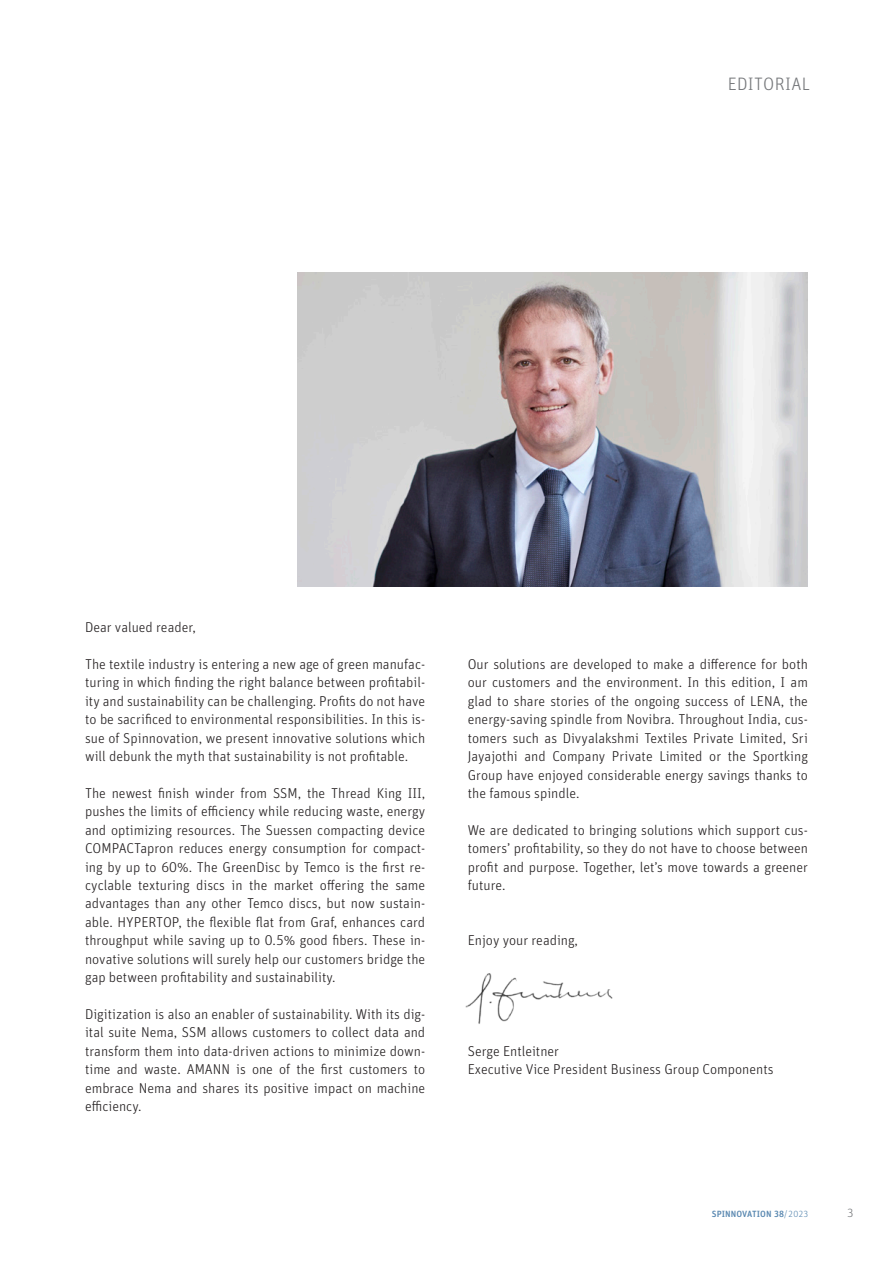
<style>
.page{position:relative;width:893px;height:1263px;background:#fff}
.page>*{position:absolute;margin:0;border:0;box-sizing:border-box;transform-origin:0 0}
.t1{font:300 18px "Unit Pro";letter-spacing:.02em;color:#76787b}
.t2{font:300 14.25px/18.5px "Unit Pro";color:#231f20;text-align:justify}
.t3{font:300 12px "Unit Pro";color:#76787b}
.t4{font:500 9px "Unit Pro";letter-spacing:.01em;color:#5887b0}
.s1{font-weight:300}
</style>
<div class="page">
<img style="left:298px;top:272px;width:510px;height:315px">
<img style="left:465px;top:973px;width:148px;height:51px">
<p class="t1" style="left:728px;top:71px;width:84px">EDITORIAL</p>
<p class="t2" style="left:85px;top:617px;width:112px">Dear valued reader,</p>
<p class="t2" style="left:85px;top:654px;width:342px">The textile industry is entering a new age of green manufac&shy;turing in which finding the right balance between profitabil&shy;ity and sustainability can be challenging. Profits do not have to be sacrificed to environmental responsibilities. In this is&shy;sue of Spinnovation, we present innovative solutions which will debunk the myth that sustainability is not profitable.</p>
<p class="t2" style="left:85px;top:783px;width:342px">The newest finish winder from SSM, the Thread King III, pushes the limits of efficiency while reducing waste, energy and optimizing resources. The Suessen compacting device COMPACTapron reduces energy consumption for compact&shy;ing by up to 60%. The GreenDisc by Temco is the first re&shy;cyclable texturing discs in the market offering the same advantages than any other Temco discs, but now sustain&shy;able. HYPERTOP, the flexible flat from Graf, enhances card throughput while saving up to 0.5% good fibers. These in&shy;novative solutions will surely help our customers bridge the gap between profitability and sustainability.</p>
<p class="t2" style="left:85px;top:1004px;width:342px">Digitization is also an enabler of sustainability. With its dig&shy;ital suite Nema, SSM allows customers to collect data and transform them into data-driven actions to minimize down&shy;time and waste. AMANN is one of the first customers to embrace Nema and shares its positive impact on machine efficiency.</p>
<p class="t2" style="left:468px;top:654px;width:342px">Our solutions are developed to make a difference for both our customers and the environment. In this edition, I am glad to share stories of the ongoing success of LENA, the energy-saving spindle from Novibra. Throughout India, cus&shy;tomers such as Divyalakshmi Textiles Private Limited, Sri Jayajothi and Company Private Limited or the Sportking Group have enjoyed considerable energy savings thanks to the famous spindle.</p>
<p class="t2" style="left:468px;top:820px;width:342px">We are dedicated to bringing solutions which support cus&shy;tomers’ profitability, so they do not have to choose between profit and purpose. Together, let’s move towards a greener future.</p>
<p class="t2" style="left:468px;top:930px;width:112px">Enjoy your reading,</p>
<p class="t2" style="left:468px;top:1041px;width:307px">Serge Entleitner<br>Executive Vice President Business Group Components</p>
<p class="t4" style="left:712px;top:1207px;width:98px">SPINNOVATION 38<span class="s1">/2023</span></p>
<p class="t3" style="left:847px;top:1205px;width:8px">3</p>
</div>
